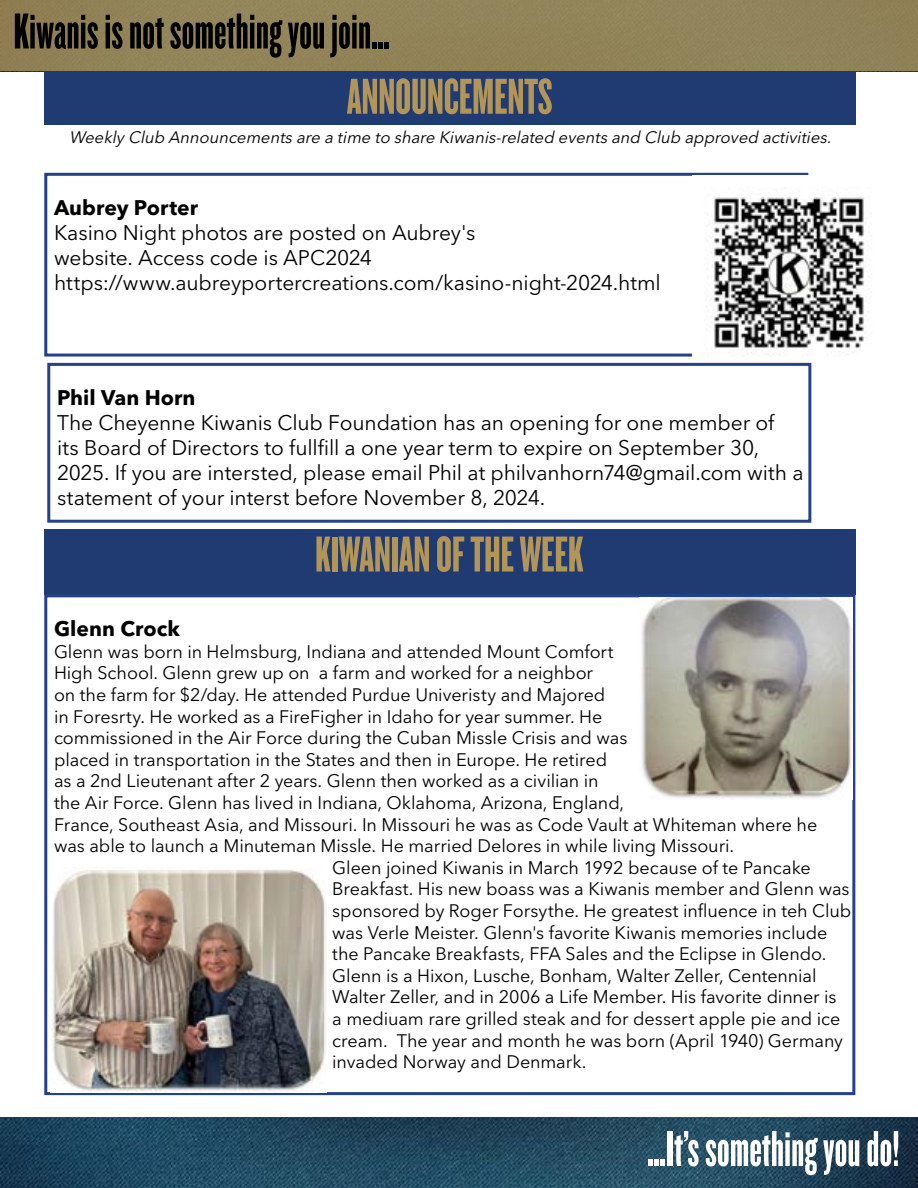
<style>
.page{position:relative;width:918px;height:1188px;background:#fff}
.page>*{position:absolute;margin:0;border:0;box-sizing:border-box;transform-origin:0 0}
.t1{font:52.5px "Knockout HTF67 Full Bantamwt";color:#000}
.t2{font:52.5px "Knockout HTF67 Full Bantamwt";color:#b29557}
.t3{font:52.5px "Knockout HTF67 Full Bantamwt";color:#fff}
.t4{font:21px/25.2px "Avenir Next LT Pro";letter-spacing:-.005em;color:#000}
.t5{font:700 21px "Avenir Next LT Pro";letter-spacing:.005em;color:#000}
.t6{font:18px "Avenir Next LT Pro";letter-spacing:-.005em;color:#000}
.t7{font:italic 16.5px "Avenir Next LT Pro";color:#000}
</style>
<div class="page">
<img style="left:0;top:1117px;width:918px;height:70px">
<div style="left:0;top:1px;width:918px;height:70px;background:#918359"></div>
<div style="left:44px;top:71px;width:811px;height:54px;background:#1f3b71"></div>
<div style="left:44px;top:529px;width:811px;height:65px;background:#1f3b71"></div>
<div style="left:44px;top:594px;width:811px;height:501px;border:3px solid #25408f"></div>
<div style="left:44px;top:173px;width:764px;height:184px;border:3px solid #25408f"></div>
<img style="left:692px;top:176px;width:180px;height:187px">
<div style="left:47px;top:363px;width:764px;height:160px;border:3px solid #25408f"></div>
<img style="left:641px;top:598px;width:211px;height:202px">
<img style="left:50px;top:869px;width:277px;height:223px">
<h1 class="t1" style="left:14px;top:5px;width:378px">Kiwanis is not something you join...</h1>
<h1 class="t2" style="left:347px;top:70px;width:207px">ANNOUNCEMENTS</h1>
<p class="t7" style="left:69px;top:127px;width:767px">Weekly Club Announcements are a time to share Kiwanis-related events and Club approved activities.</p>
<p class="t5" style="left:54px;top:194px;width:146px">Aubrey Porter</p>
<p class="t4" style="left:54px;top:220px;width:608px">Kasino Night photos are posted on Aubrey's<br>website. Access code is APC2024 https://www.aubreyportercreations.com/kasino-night-2024.html</p>
<p class="t5" style="left:57px;top:384px;width:140px">Phil Van Horn</p>
<p class="t4" style="left:57px;top:410px;width:748px">The Cheyenne Kiwanis Club Foundation has an opening for one member of<br>its Board of Directors to fullfill a one year term to expire on September 30, 2025. If you are intersted, please email Phil at philvanhorn74@gmail.com with a statement of your interst before November 8, 2024.</p>
<h1 class="t2" style="left:315px;top:528px;width:270px">KIWANIAN OF THE WEEK</h1>
<p class="t5" style="left:54px;top:616px;width:128px">Glenn Crock</p>
<p class="t6" style="left:54px;top:641px;width:561px">Glenn was born in Helmsburg, Indiana and attended Mount Comfort</p>
<p class="t6" style="left:54px;top:662px;width:541px">High School. Glenn grew up on a farm and worked for a neighbor</p>
<p class="t6" style="left:54px;top:684px;width:553px">on the farm for $2/day. He attended Purdue Univeristy and Majored</p>
<p class="t6" style="left:54px;top:706px;width:550px">in Foresrty. He worked as a FireFigher in Idaho for year summer. He</p>
<p class="t6" style="left:54px;top:727px;width:575px">commissioned in the Air Force during the Cuban Missle Crisis and was</p>
<p class="t6" style="left:54px;top:749px;width:555px">placed in transportation in the States and then in Europe. He retired</p>
<p class="t6" style="left:54px;top:770px;width:546px">as a 2nd Lieutenant after 2 years. Glenn then worked as a civilian in</p>
<p class="t6" style="left:54px;top:792px;width:572px">the Air Force. Glenn has lived in Indiana, Oklahoma, Arizona, England,</p>
<p class="t6" style="left:54px;top:814px;width:765px">France, Southeast Asia, and Missouri. In Missouri he was as Code Vault at Whiteman where he</p>
<p class="t6" style="left:54px;top:835px;width:682px">was able to launch a Minuteman Missle. He married Delores in while living Missouri.</p>
<p class="t6" style="left:332px;top:857px;width:480px">Gleen joined Kiwanis in March 1992 because of te Pancake</p>
<p class="t6" style="left:332px;top:878px;width:519px">Breakfast. His new boass was a Kiwanis member and Glenn was</p>
<p class="t6" style="left:332px;top:900px;width:520px">sponsored by Roger Forsythe. He greatest influence in teh Club</p>
<p class="t6" style="left:332px;top:922px;width:497px">was Verle Meister. Glenn's favorite Kiwanis memories include</p>
<p class="t6" style="left:332px;top:943px;width:496px">the Pancake Breakfasts, FFA Sales and the Eclipse in Glendo.</p>
<p class="t6" style="left:332px;top:965px;width:486px">Glenn is a Hixon, Lusche, Bonham, Walter Zeller, Centennial</p>
<p class="t6" style="left:332px;top:986px;width:506px">Walter Zeller, and in 2006 a Life Member. His favorite dinner is</p>
<p class="t6" style="left:332px;top:1008px;width:510px">a mediuam rare grilled steak and for dessert apple pie and ice</p>
<p class="t6" style="left:332px;top:1030px;width:512px">cream. The year and month he was born (April 1940) Germany</p>
<p class="t6" style="left:332px;top:1051px;width:256px">invaded Norway and Denmark.</p>
<h1 class="t3" style="left:647px;top:1122px;width:254px">...It’s something you do!</h1>
</div>
